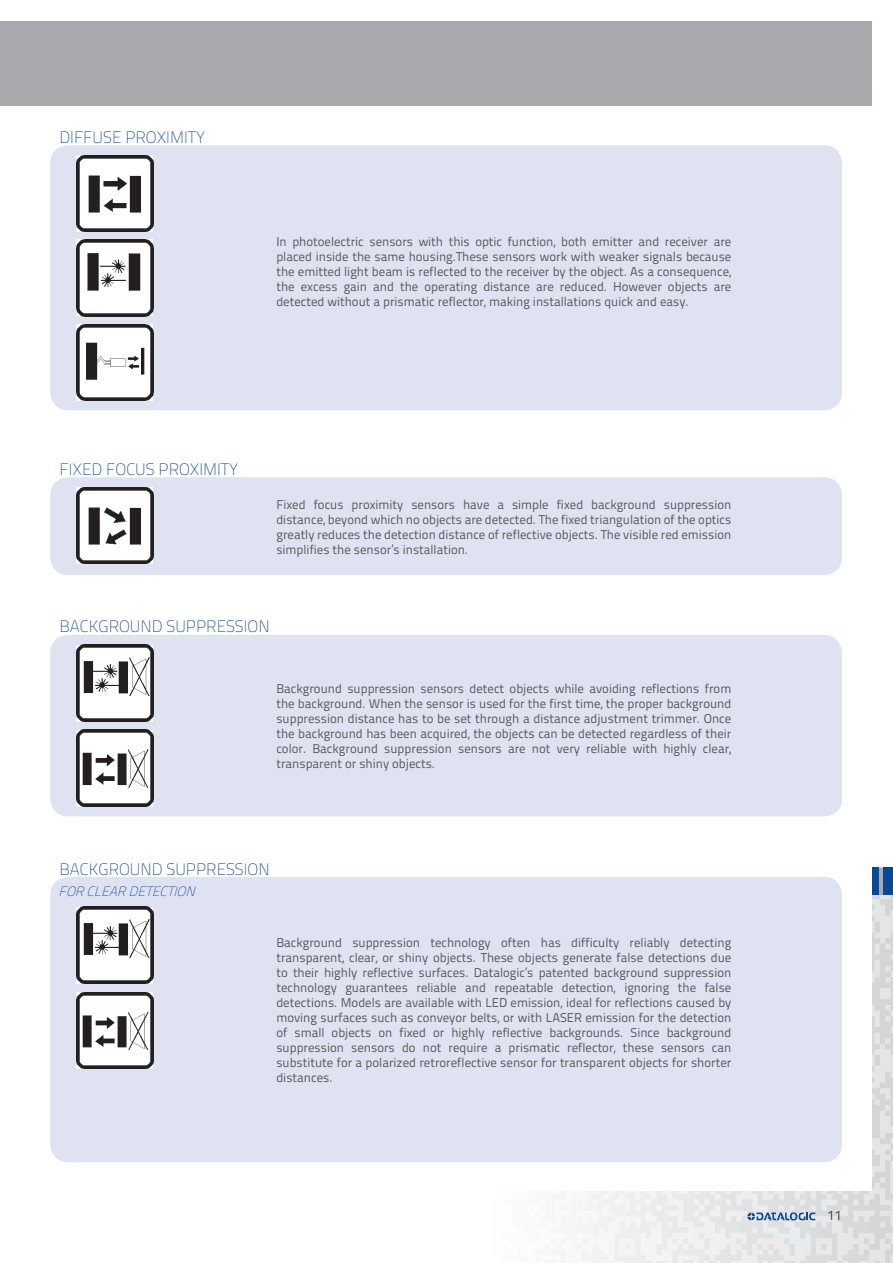
<style>
.page{position:relative;width:893px;height:1263px;background:#fff}
.page>*{position:absolute;margin:0;border:0;box-sizing:border-box;transform-origin:0 0}
.t1{font:100 16.5px "Titillium Text 22 L";color:#094797}
.t2{font:italic 100 13.5px "Titillium Text 22 L";color:#094797}
.t3{font:300 13.5px "Titillium Text 22 L";color:#231f20}
.t4{font:12.75px/15px "Titillium Text 22 L";color:#57585a;text-align:justify}
</style>
<div class="page">
<div style="left:492px;top:895px;width:401px;height:368px;background:linear-gradient(to right,#fdfdfe,#dadbdd)"></div>
<svg style="left:872px;top:895px;width:21px;height:254px;background:#dbdcde"></svg>
<div style="left:0;top:21px;width:872px;height:85px;background:#a8a9ad"></div>
<svg style="left:747px;top:1212px;width:68px;height:8px"></svg>
<div style="left:883px;top:867px;width:9px;height:28px;background:#094797"></div>
<div style="left:860px;top:867px;width:18px;height:28px;background:#094797"></div>
<div style="left:0;top:106px;width:872px;height:1085px;background:#fff"></div>
<div style="left:50px;top:145px;width:792px;height:265px;background:#dfe2f0;border-radius:18px"></div>
<div style="left:50px;top:635px;width:792px;height:181px;background:#dfe2f0;border-radius:18px"></div>
<div style="left:50px;top:877px;width:792px;height:285px;background:#dfe2f0;border-radius:18px"></div>
<div style="left:50px;top:477px;width:792px;height:98px;background:#dfe2f0;border-radius:18px"></div>
<img style="left:77px;top:155px;width:76px;height:77px">
<img style="left:77px;top:645px;width:76px;height:76px">
<img style="left:77px;top:730px;width:76px;height:76px">
<img style="left:77px;top:487px;width:76px;height:77px">
<img style="left:77px;top:240px;width:76px;height:76px">
<img style="left:77px;top:324px;width:76px;height:77px">
<img style="left:77px;top:907px;width:76px;height:76px">
<img style="left:77px;top:992px;width:76px;height:77px">
<p class="t1" style="left:60px;top:125px;width:115px">DI FFUSE PROXIMIT</p>
<p class="t1" style="left:196px;top:125px;width:10px">Y</p>
<p class="t4" style="left:276px;top:233px;width:457px">In photoelectric sensors with this optic function, both emitter and receiver are placed inside the same housing.These sensors work with weaker signals because the emitted light beam is reflected to the receiver by the object. As a consequence, the excess gain and the operating distance are reduced. However objects are detected without a prismatic reflector, making installations quick and easy.</p>
<p class="t1" style="left:60px;top:457px;width:148px">FIXED FOCUS PROXIMIT</p>
<p class="t1" style="left:229px;top:457px;width:10px">Y</p>
<p class="t4" style="left:276px;top:496px;width:456px">Fixed focus proximity sensors have a simple fixed background suppression distance, beyond which no objects are detected. The fixed triangulation of the optics greatly reduces the detection distance of reflective objects. The visible red emission simplifies the sensor’s installation.</p>
<p class="t1" style="left:60px;top:615px;width:51px">BACKGROUND</p>
<p class="t1" style="left:167px;top:615px;width:92px">SU PPRESSION</p>
<p class="t4" style="left:276px;top:680px;width:456px">Background suppression sensors detect objects while avoiding reflections from the background. When the sensor is used for the first time, the proper background suppression distance has to be set through a distance adjustment trimmer. Once the background has been acquired, the objects can be detected regardless of their color. Background suppression sensors are not very reliable with highly clear, transparent or shiny objects.</p>
<p class="t1" style="left:60px;top:857px;width:212px">BACKGROU ND SUPPRESSION</p>
<p class="t2" style="left:58px;top:881px;width:143px">FORCLEARDETECTION</p>
<p class="t4" style="left:276px;top:935px;width:456px">Background suppression technology often has difficulty reliably detecting transparent, clear, or shiny objects. These objects generate false detections due to their highly reflective surfaces. Datalogic’s patented background suppression technology guarantees reliable and repeatable detection, ignoring the false detections. Models are available with LED emission, ideal for reflections caused by moving surfaces such as conveyor belts, or with LASER emission for the detection of small objects on fixed or highly reflective backgrounds. Since background suppression sensors do not require a prismatic reflector, these sensors can substitute for a polarized retroreflective sensor for transparent objects for shorter distances.</p>
<p class="t3" style="left:828px;top:1206px;width:16px">11</p>
</div>
